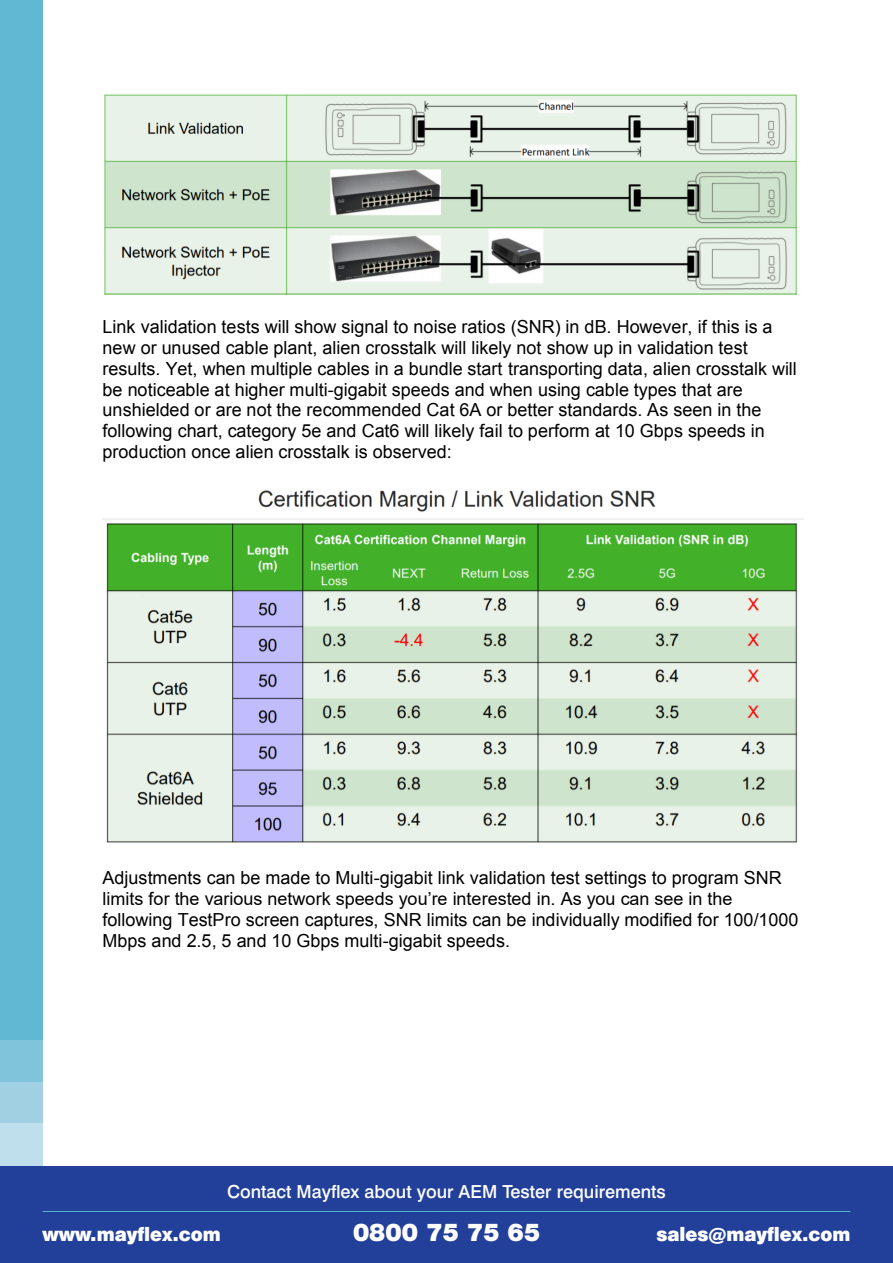
<style>
.page{position:relative;width:893px;height:1263px;background:#fff}
.page>*{position:absolute;margin:0;border:0;box-sizing:border-box;transform-origin:0 0}
.t1{font:22.5px "Swiss 721 BT Black No 2";color:#fff}
.t2{font:18px/20.7px "Arial";color:#000}
.t3{font:500 18px "Swiss 721 BT";color:#fff}
.t4{font:18px "Swiss 721 BT Black No 2";color:#fff}
</style>
<div class="page">
<img style="left:104px;top:94px;width:693px;height:201px">
<img style="left:103px;top:490px;width:700px;height:353px">
<div style="left:0;top:1082px;width:43px;height:42px;background:#a1d0e2"></div>
<div style="left:0;top:1124px;width:43px;height:42px;background:#bedfeb"></div>
<div style="left:0;top:1040px;width:43px;height:42px;background:#80c4dc"></div>
<div style="left:0;top:0;width:43px;height:1040px;background:#60b8d2"></div>
<div style="left:0;top:1166px;width:893px;height:97px;background:#223f99"></div>
<hr style="left:43px;top:1211px;width:807px;height:1px;background:#57b6ce">
<p class="t2" style="left:103px;top:317px;width:696px">Link validation tests will show signal to noise ratios (SNR) in dB. However, if this is a new or unused cable plant, alien crosstalk will likely not show up in validation test results. Yet, when multiple cables in a bundle start transporting data, alien crosstalk will be noticeable at higher multi-gigabit speeds and when using cable types that are unshielded or are not the recommended Cat 6A or better standards. As seen in the following chart, category 5e and Cat6 will likely fail to perform at 10 Gbps speeds in production once alien crosstalk is observed:</p>
<p class="t2" style="left:103px;top:868px;width:697px">Adjustments can be made to Multi-gigabit link validation test settings to program SNR limits for the various network speeds you’re interested in. As you can see in the following TestPro screen captures, SNR limits can be individually modified for 100/1000<br>Mbps and 2.5, 5 and 10 Gbps multi-gigabit speeds.</p>
<p class="t3" style="left:227px;top:1181px;width:440px">Contact Mayflex about your AEM Tester requirements</p>
<p class="t4" style="left:43px;top:1221px;width:180px">www.mayflex.com</p>
<p class="t1" style="left:353px;top:1217px;width:188px">0800 75 75 65</p>
<p class="t4" style="left:656px;top:1221px;width:195px">sales@mayflex.com</p>
</div>
